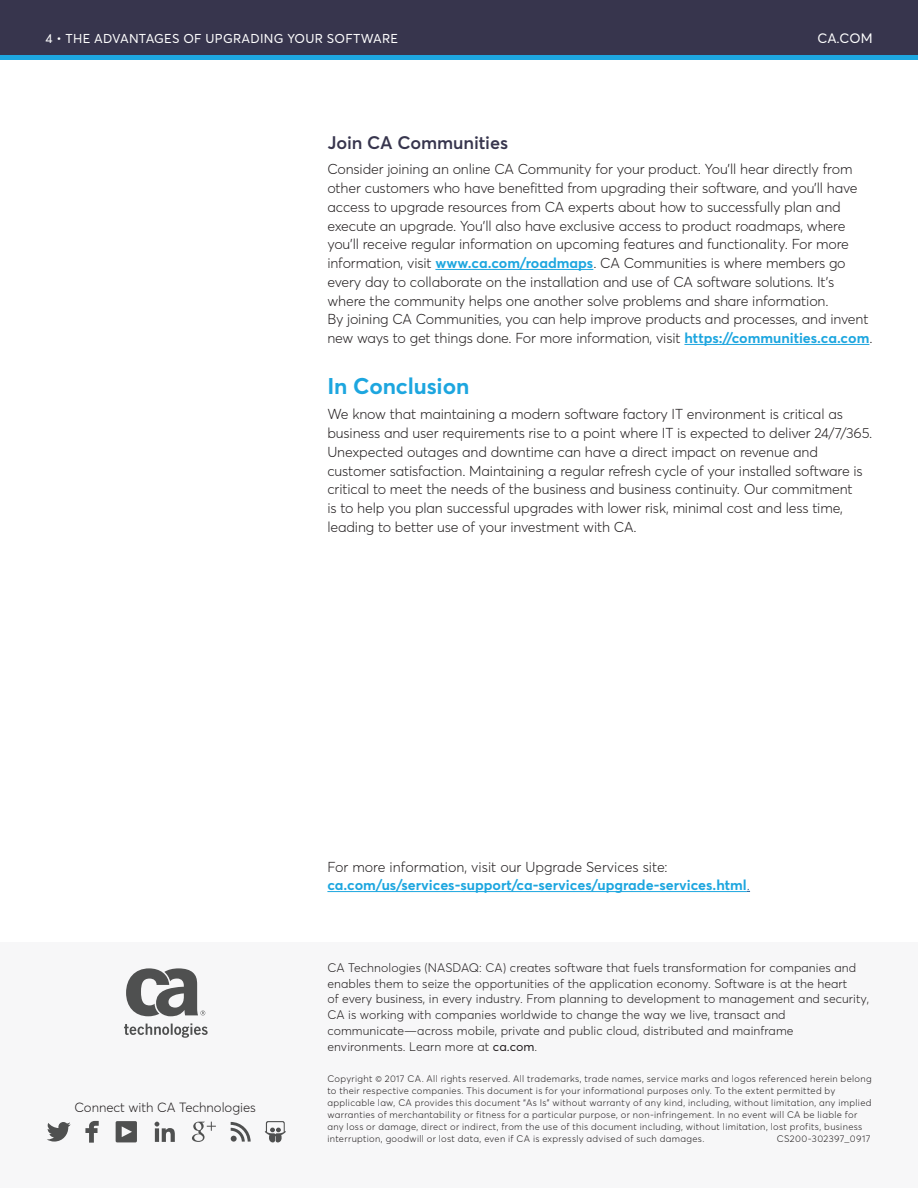
<style>
.page{position:relative;width:918px;height:1188px;background:#fff}
.page>*{position:absolute;margin:0;border:0;box-sizing:border-box;transform-origin:0 0}
.t1{font:700 22.5px "Averta";letter-spacing:-.005em;color:#1da6df}
.Subhead_1{font:600 18px "Averta";letter-spacing:-.005em;color:#37354d}
.Body_Copy{font:300 14.25px/18.8px "Averta";letter-spacing:-.01em;color:#231f20}
.Body_Copy-2{font:700 14.25px/18.8px "Averta";color:#1da6df}
.eyebrow-ca_com{font:13.5px "Averta";color:#fff}
.t2{font:300 13.2px "Averta";letter-spacing:-.005em;color:#231f20}
.Page_Eyebrow{font:12.75px "Averta";letter-spacing:.02em;color:#fff}
.Boilerplate-short{font:300 12.3px/15.8px "Averta";letter-spacing:.005em;color:#231f20}
.Copyright{font:300 9.45px/12px "Averta";letter-spacing:.035em;color:#231f20}
.s1{font-weight:700;color:#1da6df}
.s2{font-weight:300;color:#231f20}
.s3{font-weight:300;color:#175d9e}
.s4{font-weight:400}
</style>
<div class="page">
<div style="left:0;top:942px;width:918px;height:246px;background:#f7f7f8"></div>
<div style="left:0;top:53px;width:918px;height:7px;background:#1da6df"></div>
<div style="left:0;top:0;width:918px;height:55px;background:#37354d"></div>
<hr style="left:435px;top:269px;width:158px;height:1px;background:#1da6df">
<hr style="left:684px;top:344px;width:185px;height:1px;background:#1da6df">
<hr style="left:327px;top:891px;width:420px;height:1px;background:#1da6df">
<svg style="left:124px;top:1023px;width:84px;height:15px"></svg>
<svg style="left:126px;top:968px;width:79px;height:48px"></svg>
<svg style="left:47px;top:1122px;width:24px;height:20px"></svg>
<svg style="left:85px;top:1121px;width:14px;height:22px"></svg>
<svg style="left:116px;top:1121px;width:21px;height:21px"></svg>
<svg style="left:155px;top:1122px;width:20px;height:20px"></svg>
<svg style="left:192px;top:1122px;width:24px;height:20px"></svg>
<svg style="left:231px;top:1122px;width:20px;height:20px"></svg>
<svg style="left:265px;top:1121px;width:21px;height:22px"></svg>
<p class="Page_Eyebrow" style="left:45px;top:30px;width:354px">4 • THE ADVANTAGES OF UPGRADING YOUR SOFTWARE</p>
<p class="eyebrow-ca_com" style="left:817px;top:30px;width:57px">CA.COM</p>
<p class="Subhead_1" style="left:327px;top:131px;width:182px">Join CA Communities</p>
<p class="Body_Copy" style="left:327px;top:160px;width:547px">Consider joining an online CA Community for your product. You’ll hear directly from other customers who have benefitted from upgrading their software, and you’ll have access to upgrade resources from CA experts about how to successfully plan and execute an upgrade. You’ll also have exclusive access to product roadmaps, where you’ll receive regular information on upcoming features and functionality. For more information, visit <span class="s1">www.ca.com/roadmaps</span>. CA Communities is where members go every day to collaborate on the installation and use of CA software solutions. It’s where the community helps one another solve problems and share information.<br>By joining CA Communities, you can help improve products and processes, and invent new ways to get things done. For more information, visit <span class="s1">https://communities.ca.com</span>.</p>
<p class="t1" style="left:327px;top:372px;width:143px">In Conclusion</p>
<p class="Body_Copy" style="left:327px;top:405px;width:547px">We know that maintaining a modern software factory IT environment is critical as business and user requirements rise to a point where IT is expected to deliver 24/7/365.<br>Unexpected outages and downtime can have a direct impact on revenue and customer satisfaction. Maintaining a regular refresh cycle of your installed software is critical to meet the needs of the business and business continuity. Our commitment<br>is to help you plan successful upgrades with lower risk, minimal cost and less time, leading to better use of your investment with CA.</p>
<p class="Body_Copy-2" style="left:327px;top:857px;width:424px"><span class="s2">For more information, visit our Upgrade Services site: </span>ca.com/us/services-support/ca-services/upgrade-services.html<span class="s3">.</span></p>
<p class="t2" style="left:75px;top:1099px;width:183px">Connect with CA Technologies</p>
<p class="Boilerplate-short" style="left:327px;top:960px;width:543px">CA Technologies (NASDAQ: CA) creates software that fuels transformation for companies and enables them to seize the opportunities of the application economy. Software is at the heart<br>of every business, in every industry. From planning to development to management and security, CA is working with companies worldwide to change the way we live, transact and communicate—across mobile, private and public cloud, distributed and mainframe environments. Learn more at <span class="s4">ca.com</span>.</p>
<p class="Copyright" style="left:327px;top:1073px;width:546px">Copyright © 2017 CA. All rights reserved. All trademarks, trade names, service marks and logos referenced herein belong to their respective companies. This document is for your informational purposes only. To the extent permitted by applicable law, CA provides this document “As Is” without warranty of any kind, including, without limitation, any implied warranties of merchantability or fitness for a particular purpose, or non-infringement. In no event will CA be liable for any loss or damage, direct or indirect, from the use of this document including, without limitation, lost profits, business interruption, goodwill or lost data, even if CA is expressly advised of such damages.</p>
<p class="Copyright" style="left:777px;top:1133px;width:95px">CS200-302397_0917</p>
</div>
